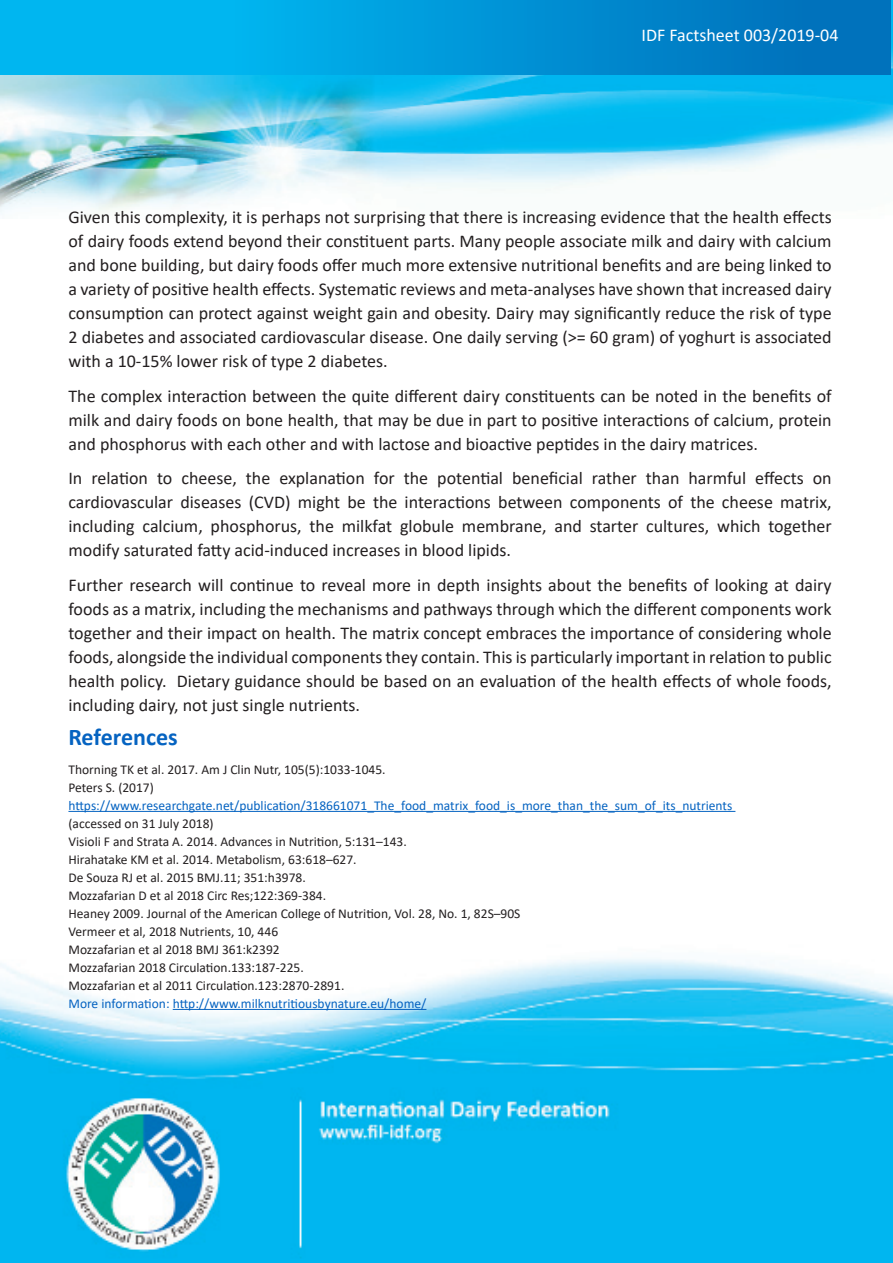
<style>
.page{position:relative;width:893px;height:1263px;background:#fff}
.page>*{position:absolute;margin:0;border:0;box-sizing:border-box;transform-origin:0 0}
.t1{font:700 24px "Calibri";color:#0563c1}
.t2{font:18px/24px "Calibri";color:#231f20;text-align:justify}
.t3{font:18px "Calibri";color:#fff}
.t4{font:13.5px "Calibri";color:#231f20}
.t5{font:13.5px/18px "Calibri";color:#0563c1}
.s1{color:#231f20}
</style>
<div class="page">
<img style="left:0;top:0;width:893px;height:214px">
<div style="left:0;top:0;width:891px;height:74px;background:linear-gradient(to right,#00c4fa,#006eb9)"></div>
<img style="left:0;top:958px;width:893px;height:305px">
<hr style="left:68px;top:811px;width:667px;height:1px;background:#0563c1">
<hr style="left:173px;top:1009px;width:253px;height:1px;background:#0563c1">
<p class="t3" style="left:641px;top:23px;width:198px">IDF Factsheet 003/2019-04</p>
<p class="t3" style="left:584px;top:26px;width:227px">IDF Factsheet – February 2017</p>
<p class="t2" style="left:68px;top:205px;width:765px">Given this complexity, it is perhaps not surprising that there is increasing evidence that the health effects of dairy foods extend beyond their constituent parts. Many people associate milk and dairy with calcium and bone building, but dairy foods offer much more extensive nutritional benefits and are being linked to a variety of positive health effects. Systematic reviews and meta-analyses have shown that increased dairy consumption can protect against weight gain and obesity. Dairy may significantly reduce the risk of type 2 diabetes and associated cardiovascular disease. One daily serving (&gt;= 60 gram) of yoghurt is associated with a 10-15% lower risk of type 2 diabetes.</p>
<p class="t2" style="left:68px;top:383px;width:765px">The complex interaction between the quite different dairy constituents can be noted in the benefits of milk and dairy foods on bone health, that may be due in part to positive interactions of calcium, protein and phosphorus with each other and with lactose and bioactive peptides in the dairy matrices.</p>
<p class="t2" style="left:68px;top:466px;width:765px">In relation to cheese, the explanation for the potential beneficial rather than harmful effects on cardiovascular diseases (CVD) might be the interactions between components of the cheese matrix, including calcium, phosphorus, the milkfat globule membrane, and starter cultures, which together modify saturated fatty acid-induced increases in blood lipids.</p>
<p class="t2" style="left:68px;top:572px;width:765px">Further research will continue to reveal more in depth insights about the benefits of looking at dairy foods as a matrix, including the mechanisms and pathways through which the different components work together and their impact on health. The matrix concept embraces the importance of considering whole foods, alongside the individual components they contain. This is particularly important in relation to public health policy. Dietary guidance should be based on an evaluation of the health effects of whole foods, including dairy, not just single nutrients.</p>
<p class="t1" style="left:68px;top:720px;width:111px">References</p>
<p class="t4" style="left:68px;top:760px;width:319px">Thorning TK et al. 2017. Am J Clin Nutr, 105(5):1033-1045.</p>
<p class="t5" style="left:68px;top:778px;width:665px"><span class="s1">Peters S. (2017) </span>https://www.researchgate.net/publication/318661071_The_food_matrix_food_is_more_than_the_sum_of_its_nutrients <span class="s1">(accessed on 31 July 2018)</span></p>
<p class="t4" style="left:68px;top:832px;width:340px">Visioli F and Strata A. 2014. Advances in Nutrition, 5:131–143.</p>
<p class="t4" style="left:68px;top:850px;width:290px">Hirahatake KM et al. 2014. Metabolism, 63:618–627.</p>
<p class="t4" style="left:68px;top:868px;width:239px">De Souza RJ et al. 2015 BMJ.11; 351:h3978.</p>
<p class="t4" style="left:68px;top:886px;width:259px">Mozzafarian D et al 2018 Circ Res;122:369-384.</p>
<p class="t4" style="left:68px;top:904px;width:453px">Heaney 2009. Journal of the American College of Nutrition, Vol. 28, No. 1, 82S–90S</p>
<p class="t4" style="left:68px;top:922px;width:211px">Vermeer et al, 2018 Nutrients, 10, 446</p>
<p class="t4" style="left:68px;top:940px;width:213px">Mozzafarian et al 2018 BMJ 361:k2392</p>
<p class="t4" style="left:68px;top:958px;width:237px">Mozzafarian 2018 Circulation.133:187-225.</p>
<p class="t4" style="left:68px;top:976px;width:277px">Mozzafarian et al 2011 Circulation.123:2870-2891.</p>
<p class="t5" style="left:68px;top:994px;width:359px">More information: http://www.milknutritiousbynature.eu/home/</p>
</div>
